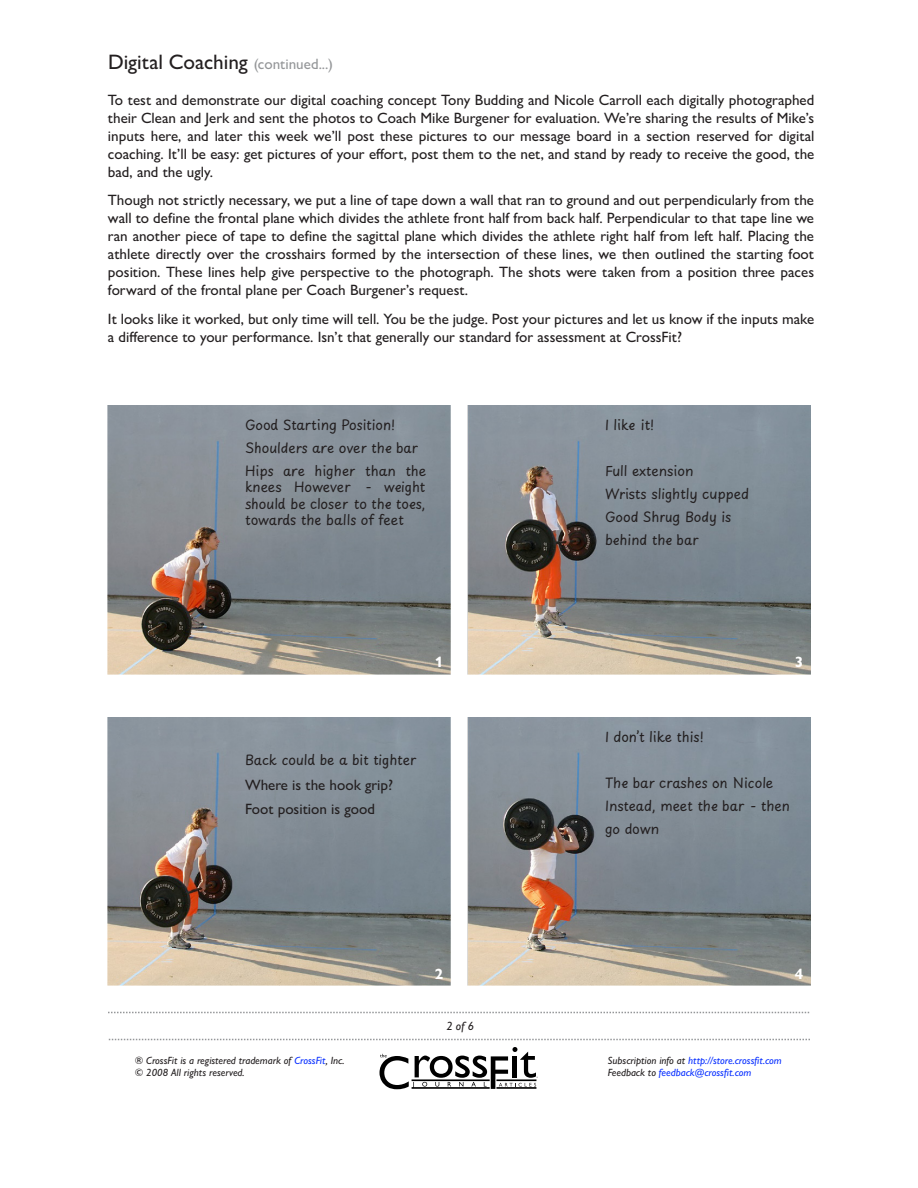
<style>
.page{position:relative;width:918px;height:1188px;background:#fff}
.page>*{position:absolute;margin:0;border:0;box-sizing:border-box;transform-origin:0 0}
.t1{font:500 21px "Gill Sans Nova";color:#231f20}
.t2{font:500 15px/18px "Gill Sans Nova";color:#231f20}
.t3{font:700 15px "Gill Sans Nova";color:#fff}
.t4{font:13.5px/23px "Playpen Sans";color:#231f20}
.t5{font:italic 500 12px "Gill Sans Nova";color:#231f20}
.t6{font:italic 500 10.5px/12.6px "Gill Sans Nova";color:#0a31ff}
.t7{font:italic 500 10.5px/12.6px "Gill Sans Nova";color:#231f20}
.s1{font-size:15px;color:#959799}
.s2{color:#0a31ff}
.s3{color:#231f20}
</style>
<div class="page">
<svg style="left:380px;top:1047px;width:158px;height:42px"></svg>
<svg style="left:108px;top:1012px;width:702px;height:1px"></svg>
<svg style="left:108px;top:1039px;width:702px;height:1px"></svg>
<img style="left:108px;top:406px;width:342px;height:268px">
<img style="left:468px;top:717px;width:342px;height:269px">
<img style="left:108px;top:717px;width:342px;height:269px">
<img style="left:468px;top:406px;width:342px;height:268px">
<h1 class="t1" style="left:108px;top:49px;width:226px">Digital Coaching <span class="s1">(continued...)</span></h1>
<p class="t2" style="left:108px;top:91px;width:708px;text-align:justify">To test and demonstrate our digital coaching concept Tony Budding and Nicole Carroll each digitally photographed their Clean and Jerk and sent the photos to Coach Mike Burgener for evaluation. We’re sharing the results of Mike’s inputs here, and later this week we’ll post these pictures to our message board in a section reserved for digital coaching. It’ll be easy: get pictures of your effort, post them to the net, and stand by ready to receive the good, the bad, and the ugly.</p>
<p class="t2" style="left:108px;top:191px;width:708px;text-align:justify">Though not strictly necessary, we put a line of tape down a wall that ran to ground and out perpendicularly from the wall to define the frontal plane which divides the athlete front half from back half. Perpendicular to that tape line we ran another piece of tape to define the sagittal plane which divides the athlete right half from left half. Placing the athlete directly over the crosshairs formed by the intersection of these lines, we then outlined the starting foot position. These lines help give perspective to the photograph. The shots were taken from a position three paces forward of the frontal plane per Coach Burgener’s request.</p>
<p class="t2" style="left:108px;top:310px;width:708px">It looks like it worked, but only time will tell. You be the judge. Post your pictures and let us know if the inputs make a difference to your performance. Isn’t that generally our standard for assessment at CrossFit?</p>
<p class="t4" style="left:245px;top:413px;width:183px">Good Starting Position!<br>Shoulders are over the bar<br>Hips are higher than the</p>
<p class="t4" style="left:245px;top:479px;width:182px;line-height:16.2px;text-align:justify">knees However - weight should be closer to the toes, towards the balls of feet</p>
<p class="t3" style="left:435px;top:653px;width:10px">1</p>
<p class="t4" style="left:245px;top:748px;width:173px">Back could be a bit tighter</p>
<p class="t2" style="left:245px;top:772px;width:150px;line-height:24.9px">Where is the hook grip?<br>Foot position is good</p>
<p class="t3" style="left:435px;top:964px;width:10px">2</p>
<p class="t5" style="left:446px;top:1019px;width:29px">2 of 6</p>
<p class="t4" style="left:605px;top:413px;width:51px">I like it!</p>
<p class="t4" style="left:605px;top:459px;width:146px">Full extension<br>Wrists slightly cupped<br>Good Shrug Body is behind the bar</p>
<p class="t3" style="left:795px;top:653px;width:10px">3</p>
<p class="t4" style="left:605px;top:725px;width:100px">I don’t like this!</p>
<p class="t4" style="left:605px;top:771px;width:186px">The bar crashes on Nicole<br>Instead, meet the bar - then go down</p>
<p class="t3" style="left:795px;top:964px;width:10px">4</p>
<p class="t7" style="left:135px;top:1054px;width:211px">® CrossFit is a registered trademark of <span class="s2">CrossFit</span>, Inc. © 2008 All rights reserved.</p>
<p class="t6" style="left:608px;top:1054px;width:176px"><span class="s3">Subscription info at</span> http://store.crossfit.com<br><span class="s3">Feedback to</span> feedback@crossfit.com</p>
</div>
